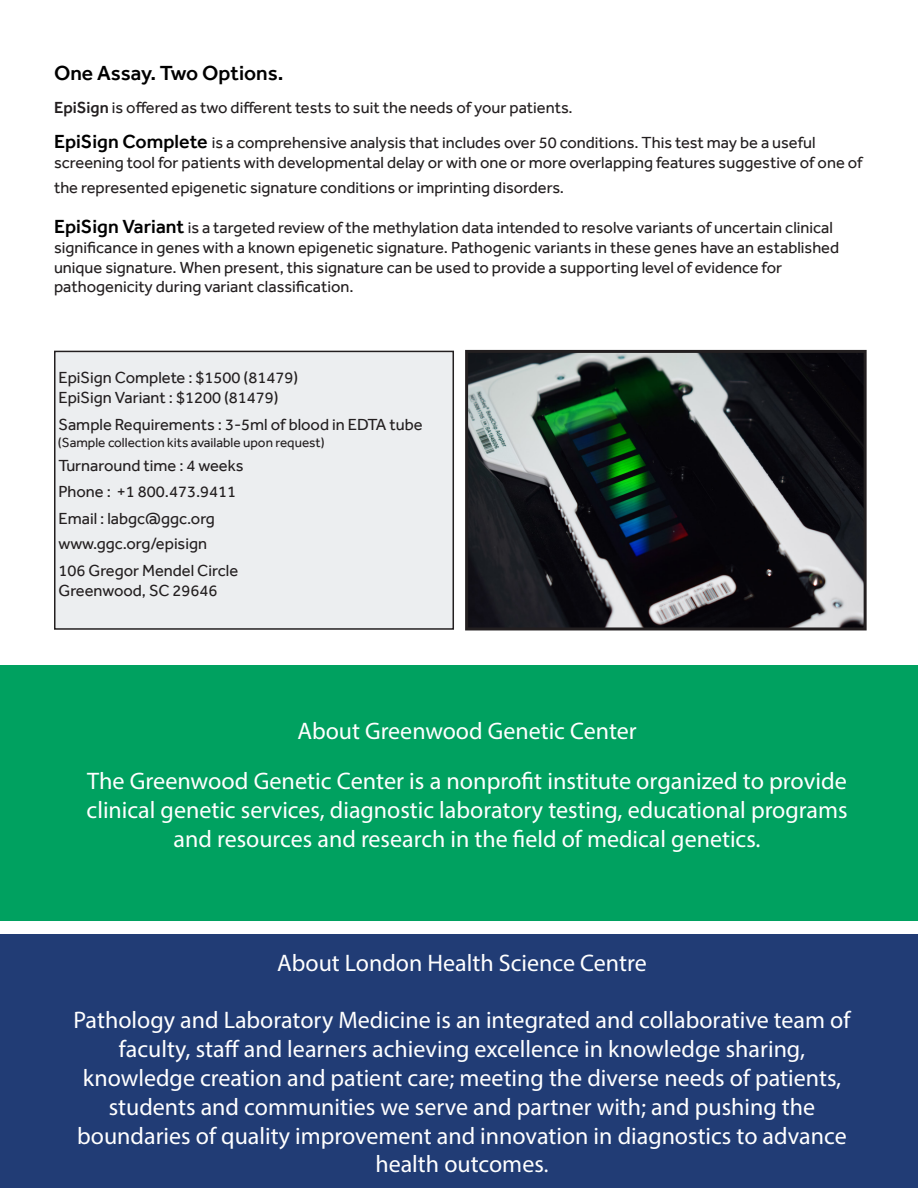
<style>
.page{position:relative;width:918px;height:1188px;background:#fff}
.page>*{position:absolute;margin:0;border:0;box-sizing:border-box;transform-origin:0 0}
.t1{font:24px/28.8px "Myriad Pro";color:#fff;text-align:center}
.t2{font:500 21px "Effra";color:#000}
.t3{font:16.5px/19.8px "Effra";color:#231f20}
.t4{font:13.5px "Effra";color:#231f20}
.s1{font-weight:500}
.s2{font-weight:500;font-size:19.5px;color:#000}
.s3{font-size:22.5px}
</style>
<div class="page">
<div style="left:0;top:935px;width:918px;height:253px;background:#213c75"></div>
<div style="left:0;top:665px;width:918px;height:256px;background:#00a160"></div>
<div style="left:55px;top:351px;width:398px;height:278px;background:#eceef0"></div>
<div style="left:54px;top:351px;width:400px;height:279px;border:2px solid #231f20"></div>
<img style="left:469px;top:354px;width:394px;height:272px">
<div style="left:465px;top:350px;width:402px;height:280px;border:3px solid #231f20"></div>
<p class="t2" style="left:54px;top:60px;width:231px">One Assay. Two Options.</p>
<p class="t3" style="left:54px;top:97px;width:520px"><span class="s1">EpiSign</span> is offered as two different tests to suit the needs of your patients.</p>
<p class="t3" style="left:54px;top:133px;width:810px"><span class="s2">EpiSign Complete</span> is a comprehensive analysis that includes over 50 conditions. This test may be a useful screening tool for patients with developmental delay or with one or more overlapping features suggestive of one of</p>
<p class="t3" style="left:54px;top:178px;width:511px">the represented epigenetic signature conditions or imprinting disorders.</p>
<p class="t3" style="left:54px;top:217px;width:787px"><span class="s2">EpiSign Variant</span> is a targeted review of the methylation data intended to resolve variants of uncertain clinical significance in genes with a known epigenetic signature. Pathogenic variants in these genes have an established unique signature. When present, this signature can be used to provide a supporting level of evidence for</p>
<p class="t3" style="left:54px;top:277px;width:301px">pathogenicity during variant classification.</p>
<p class="t3" style="left:58px;top:367px;width:241px">EpiSign Complete : $1500 (81479)</p>
<p class="t3" style="left:58px;top:387px;width:222px">EpiSign Variant : $1200 (81479)</p>
<p class="t3" style="left:58px;top:415px;width:366px">Sample Requirements : 3-5ml of blood in EDTA tube</p>
<p class="t4" style="left:58px;top:434px;width:268px">(Sample collection kits available upon request)</p>
<p class="t3" style="left:58px;top:455px;width:187px">Turnaround time : 4 weeks</p>
<p class="t3" style="left:58px;top:481px;width:179px">Phone : +1 800.473.9411</p>
<p class="t3" style="left:58px;top:508px;width:158px">Email : labgc@ggc.org</p>
<p class="t3" style="left:58px;top:533px;width:150px">www.ggc.org/episign</p>
<p class="t3" style="left:58px;top:560px;width:181px">106 Gregor Mendel Circle</p>
<p class="t3" style="left:58px;top:580px;width:161px">Greenwood, SC 29646</p>
<p class="t1" style="left:297px;top:716px;width:341px">About Greenwood Genetic Center</p>
<p class="t1" style="left:87px;top:766px;width:762px">The Greenwood Genetic Center is a nonprofit institute organized to provide clinical genetic services, diagnostic laboratory testing, educational programs and resources and research in the field of medical genetics.</p>
<p class="t1" style="left:277px;top:948px;width:371px">About London Health Science Centre</p>
<p class="t1" style="left:73px;top:1006px;width:779px">Pathology and Laboratory Medicine is an integrated and collaborative team of faculty, staff and learners achieving excellence in knowledge sharing,</p>
<p class="t1" style="left:83px;top:1063px;width:760px">knowledge creation and patient care; meeting the diverse needs of patients, students and communities we serve and partner with; and pushing the</p>
<p class="t1" style="left:77px;top:1121px;width:771px">boundaries of quality improvement and innovation in diagnostics to advance health outcomes<span class="s3">.</span></p>
</div>
